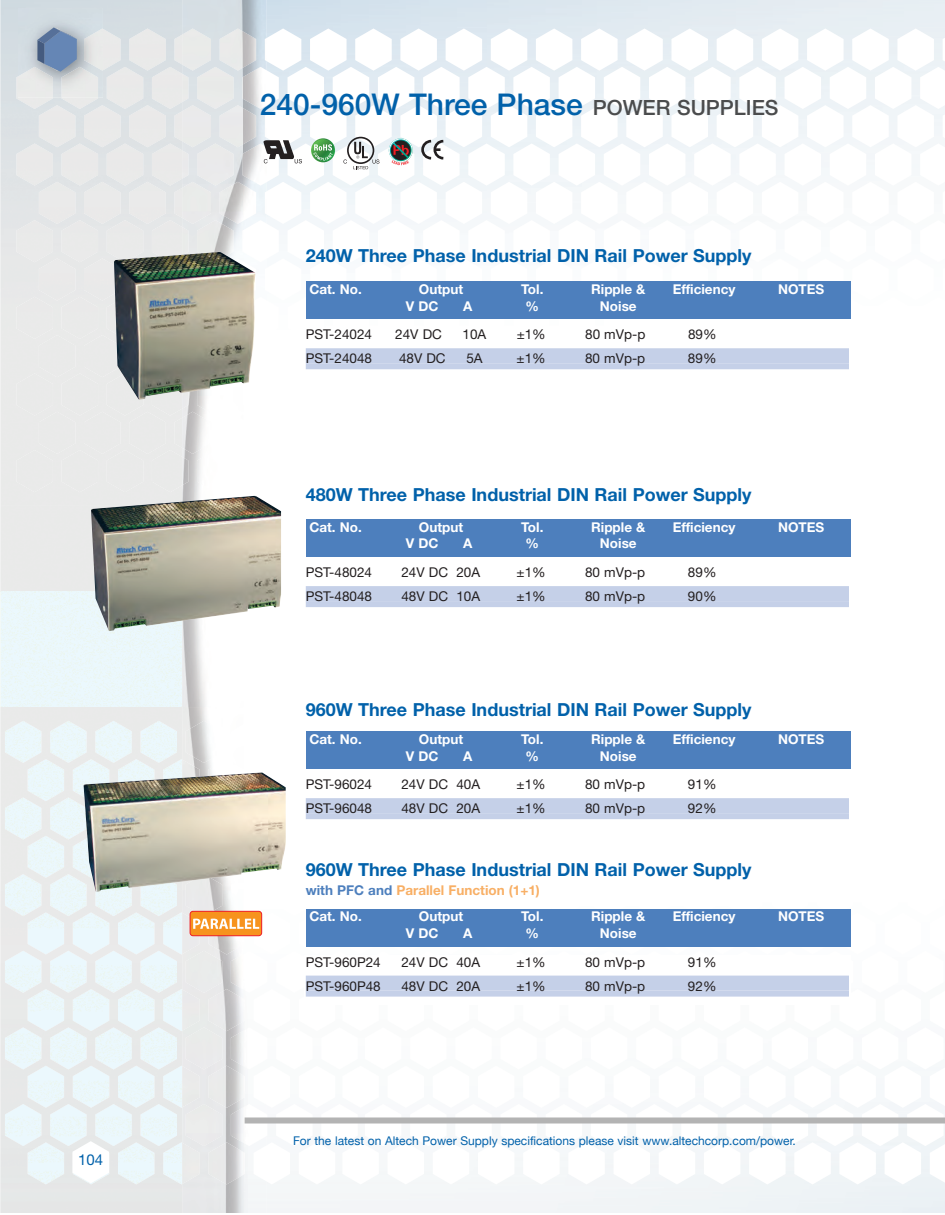
<style>
.page{position:relative;width:945px;height:1215px;background:#fff}
.page>*{position:absolute;margin:0;border:0;box-sizing:border-box;transform-origin:0 0}
.t1{font:500 30px "Helvetica Neue";color:#0161aa}
.t2{font:700 18px "Helvetica Neue";color:#0161aa}
.t3{font:15px "Helvetica Neue";color:#0161aa}
.t4{font:13.5px "Helvetica Neue";color:#231f20}
.t5{font:700 13.5px "Helvetica Neue";color:#fff}
.t6{font:700 13.5px "Helvetica Neue";color:#f8af65}
.t7{font:12px "Helvetica Neue";color:#0161aa}
.s1{font-size:21px;color:#4b4c4d}
.s2{color:#4d7fbd}
</style>
<div class="page">
<img style="left:0;top:0;width:945px;height:373px">
<img style="left:0;top:731px;width:945px;height:482px">
<img style="left:243px;top:31px;width:24px;height:1151px">
<img style="left:0;top:373px;width:182px;height:811px">
<img style="left:182px;top:28px;width:61px;height:1156px">
<img style="left:18px;top:8px;width:85px;height:90px">
<svg style="left:37px;top:27px;width:40px;height:45px;background:#7a92b3"></svg>
<svg style="left:73px;top:1141px;width:36px;height:42px"></svg>
<div style="left:190px;top:911px;width:72px;height:25px;background:#f7931d;border-radius:3px"></div>
<div style="left:190px;top:911px;width:72px;height:25px;border:1px solid #ee1d23;border-radius:3px"></div>
<svg style="left:193px;top:919px;width:66px;height:10px"></svg>
<div style="left:306px;top:282px;width:544px;height:37px;background:#4d7fbd"></div>
<div style="left:304px;top:328px;width:546px;height:55px;background:#fff"></div>
<div style="left:306px;top:348px;width:543px;height:15px;background:#c5d0e8"></div>
<div style="left:306px;top:363px;width:543px;height:6px;background:#c5d0e8"></div>
<div style="left:306px;top:519px;width:544px;height:38px;background:#4d7fbd"></div>
<div style="left:306px;top:586px;width:543px;height:15px;background:#c5d0e8"></div>
<div style="left:306px;top:601px;width:543px;height:6px;background:#c5d0e8"></div>
<div style="left:306px;top:732px;width:544px;height:37px;background:#4d7fbd"></div>
<div style="left:304px;top:778px;width:546px;height:49px;background:#fff"></div>
<div style="left:306px;top:798px;width:543px;height:15px;background:#c5d0e8"></div>
<div style="left:306px;top:813px;width:543px;height:6px;background:#c5d0e8"></div>
<div style="left:306px;top:909px;width:544px;height:37px;background:#4d7fbd"></div>
<div style="left:304px;top:955px;width:546px;height:50px;background:#fff"></div>
<div style="left:306px;top:976px;width:543px;height:15px;background:#c5d0e8"></div>
<div style="left:306px;top:991px;width:543px;height:6px;background:#c5d0e8"></div>
<div style="left:347px;top:137px;width:27px;height:27px;border:2px solid #231f20;border-radius:50%"></div>
<svg style="left:343px;top:159px;width:4px;height:5px"></svg>
<svg style="left:353px;top:142px;width:26px;height:27px"></svg>
<svg style="left:420px;top:139px;width:26px;height:22px"></svg>
<svg style="left:263px;top:140px;width:39px;height:23px"></svg>
<svg style="left:311px;top:138px;width:24px;height:24px"></svg>
<svg style="left:312px;top:139px;width:22px;height:23px"></svg>
<svg style="left:313px;top:144px;width:20px;height:17px"></svg>
<svg style="left:389px;top:138px;width:24px;height:24px"></svg>
<svg style="left:389px;top:139px;width:23px;height:23px"></svg>
<div style="left:389px;top:139px;width:23px;height:23px;border:1px solid #fff;border-radius:50%"></div>
<svg style="left:391px;top:140px;width:20px;height:20px"></svg>
<svg style="left:392px;top:142px;width:17px;height:23px"></svg>
<img style="left:114px;top:252px;width:141px;height:148px">
<img style="left:91px;top:496px;width:190px;height:135px">
<img style="left:83px;top:772px;width:203px;height:120px">
<div style="left:245px;top:1118px;width:700px;height:6px;background:#b3b3b3"></div>
<p class="t3" style="left:78px;top:1154px;width:27px">104</p>
<h1 class="t1" style="left:260px;top:94px;width:520px">240-960W Three Phase <span class="s1">POWER SUPPLIES</span></h1>
<h2 class="t2" style="left:306px;top:249px;width:447px">240W Three Phase Industrial DIN Rail Power Supply</h2>
<p class="t5" style="left:309px;top:284px;width:54px">Cat. No.</p>
<p class="t5" style="left:419px;top:284px;width:46px">Output</p>
<p class="t5" style="left:521px;top:284px;width:24px">Tol.</p>
<p class="t5" style="left:591px;top:284px;width:56px">Ripple &amp;</p>
<p class="t5" style="left:673px;top:284px;width:64px">Efficiency</p>
<p class="t5" style="left:778px;top:284px;width:48px">NOTES</p>
<p class="t5" style="left:406px;top:301px;width:34px">V DC</p>
<p class="t5" style="left:463px;top:301px;width:11px">A</p>
<p class="t5" style="left:526px;top:301px;width:15px">%</p>
<p class="t5" style="left:600px;top:301px;width:38px">Noise</p>
<p class="t4" style="left:306px;top:330px;width:68px">PST-24024</p>
<p class="t4" style="left:395px;top:330px;width:48px">24V DC</p>
<p class="t4" style="left:463px;top:330px;width:25px">10A</p>
<p class="t4" style="left:517px;top:330px;width:31px">±1%</p>
<p class="t4" style="left:585px;top:330px;width:62px">80 mVp-p</p>
<p class="t4" style="left:688px;top:330px;width:30px">89%</p>
<p class="t4" style="left:306px;top:354px;width:68px">PST-24048</p>
<p class="t4" style="left:399px;top:354px;width:48px">48V DC</p>
<p class="t4" style="left:466px;top:354px;width:18px">5A</p>
<p class="t4" style="left:517px;top:354px;width:31px">±1%</p>
<p class="t4" style="left:585px;top:354px;width:62px">80 mVp-p</p>
<p class="t4" style="left:688px;top:354px;width:30px">89%</p>
<h2 class="t2" style="left:306px;top:488px;width:447px">480W Three Phase Industrial DIN Rail Power Supply</h2>
<p class="t5" style="left:309px;top:522px;width:54px">Cat. No.</p>
<p class="t5" style="left:419px;top:522px;width:46px">Output</p>
<p class="t5" style="left:521px;top:522px;width:24px">Tol.</p>
<p class="t5" style="left:591px;top:522px;width:56px">Ripple &amp;</p>
<p class="t5" style="left:673px;top:522px;width:64px">Efficiency</p>
<p class="t5" style="left:778px;top:522px;width:48px">NOTES</p>
<p class="t5" style="left:406px;top:539px;width:34px">V DC</p>
<p class="t5" style="left:463px;top:539px;width:11px">A</p>
<p class="t5" style="left:526px;top:539px;width:15px">%</p>
<p class="t5" style="left:600px;top:539px;width:38px">Noise</p>
<p class="t4" style="left:306px;top:567px;width:68px">PST-48024</p>
<p class="t4" style="left:401px;top:567px;width:80px">24V DC 20A</p>
<p class="t4" style="left:517px;top:567px;width:31px">±1%</p>
<p class="t4" style="left:585px;top:567px;width:62px">80 mVp-p</p>
<p class="t4" style="left:688px;top:567px;width:30px">89%</p>
<p class="t4" style="left:306px;top:591px;width:68px">PST-48048</p>
<p class="t4" style="left:401px;top:591px;width:80px">48V DC 10A</p>
<p class="t4" style="left:517px;top:591px;width:31px">±1%</p>
<p class="t4" style="left:585px;top:591px;width:62px">80 mVp-p</p>
<p class="t4" style="left:688px;top:591px;width:30px">90%</p>
<h2 class="t2" style="left:306px;top:703px;width:447px">960W Three Phase Industrial DIN Rail Power Supply</h2>
<p class="t5" style="left:309px;top:734px;width:54px">Cat. No.</p>
<p class="t5" style="left:419px;top:734px;width:46px">Output</p>
<p class="t5" style="left:521px;top:734px;width:24px">Tol.</p>
<p class="t5" style="left:591px;top:734px;width:56px">Ripple &amp;</p>
<p class="t5" style="left:673px;top:734px;width:64px">Efficiency</p>
<p class="t5" style="left:778px;top:734px;width:48px">NOTES</p>
<p class="t5" style="left:406px;top:751px;width:34px">V DC</p>
<p class="t5" style="left:463px;top:751px;width:11px">A</p>
<p class="t5" style="left:526px;top:751px;width:15px">%</p>
<p class="t5" style="left:600px;top:751px;width:38px">Noise</p>
<p class="t4" style="left:306px;top:780px;width:68px">PST-96024</p>
<p class="t4" style="left:401px;top:780px;width:80px">24V DC 40A</p>
<p class="t4" style="left:517px;top:780px;width:31px">±1%</p>
<p class="t4" style="left:585px;top:780px;width:62px">80 mVp-p</p>
<p class="t4" style="left:688px;top:780px;width:30px">91%</p>
<p class="t4" style="left:306px;top:804px;width:68px">PST-96048</p>
<p class="t4" style="left:401px;top:804px;width:80px">48V DC 20A</p>
<p class="t4" style="left:517px;top:804px;width:31px">±1%</p>
<p class="t4" style="left:585px;top:804px;width:62px">80 mVp-p</p>
<p class="t4" style="left:688px;top:804px;width:30px">92%</p>
<h2 class="t2" style="left:306px;top:863px;width:447px">960W Three Phase Industrial DIN Rail Power Supply</h2>
<p class="t6" style="left:306px;top:885px;width:236px"><span class="s2">with PFC and</span> Parallel Function (1+1)</p>
<p class="t5" style="left:309px;top:912px;width:54px">Cat. No.</p>
<p class="t5" style="left:419px;top:912px;width:46px">Output</p>
<p class="t5" style="left:521px;top:912px;width:24px">Tol.</p>
<p class="t5" style="left:591px;top:912px;width:56px">Ripple &amp;</p>
<p class="t5" style="left:673px;top:912px;width:64px">Efficiency</p>
<p class="t5" style="left:778px;top:912px;width:48px">NOTES</p>
<p class="t5" style="left:406px;top:928px;width:34px">V DC</p>
<p class="t5" style="left:463px;top:928px;width:11px">A</p>
<p class="t5" style="left:526px;top:928px;width:15px">%</p>
<p class="t5" style="left:600px;top:928px;width:38px">Noise</p>
<p class="t4" style="left:306px;top:957px;width:77px">PST-960P24</p>
<p class="t4" style="left:401px;top:957px;width:80px">24V DC 40A</p>
<p class="t4" style="left:517px;top:957px;width:31px">±1%</p>
<p class="t4" style="left:585px;top:957px;width:62px">80 mVp-p</p>
<p class="t4" style="left:688px;top:957px;width:30px">91%</p>
<p class="t4" style="left:306px;top:981px;width:77px">PST-960P48</p>
<p class="t4" style="left:401px;top:981px;width:80px">48V DC 20A</p>
<p class="t4" style="left:517px;top:981px;width:31px">±1%</p>
<p class="t4" style="left:585px;top:981px;width:62px">80 mVp-p</p>
<p class="t4" style="left:688px;top:981px;width:30px">92%</p>
<p class="t7" style="left:293px;top:1134px;width:504px">For the latest on Altech Power Supply specifications please visit www.altechcorp.com/power.</p>
</div>
